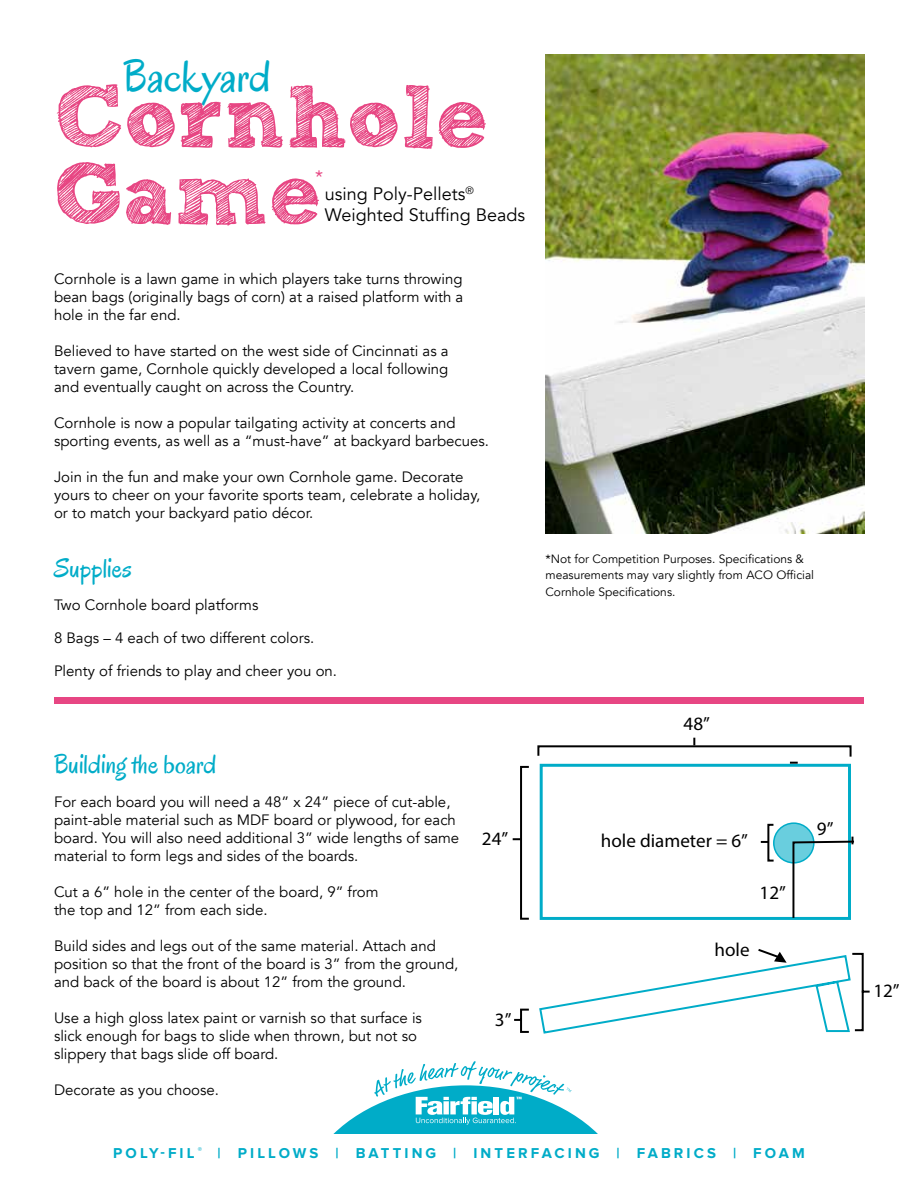
<style>
.page{position:relative;width:918px;height:1188px;background:#fff}
.page>*{position:absolute;margin:0;border:0;box-sizing:border-box;transform-origin:0 0}
.t1{font:88.5px/76.5px "Sketch Rockwell";color:#e74683}
.t2{font:45px "Oregano";color:#00acc8}
.t3{font:27px "Oregano";color:#00acc8}
.t4{font:18.9px "Myriad Pro";color:#000}
.t5{font:18px/21.6px "Avenir";color:#000}
.t6{font:18px "Avenir";color:#e74683}
.t7{font:15px/18px "Avenir";color:#000}
.t8{font:700 14.85px "Proxima Nova";letter-spacing:.21em;color:#00acc8}
.t9{font:12px/16.5px "Avenir";color:#000}
</style>
<div class="page">
<svg style="left:333px;top:1061px;width:265px;height:73px"></svg>
<svg style="left:512px;top:744px;width:358px;height:289px"></svg>
<svg style="left:513px;top:838px;width:7px;height:2px"></svg>
<svg style="left:790px;top:762px;width:8px;height:2px"></svg>
<svg style="left:693px;top:738px;width:2px;height:7px"></svg>
<svg style="left:791px;top:837px;width:65px;height:83px"></svg>
<svg style="left:761px;top:841px;width:6px;height:2px"></svg>
<div style="left:767px;top:824px;width:8px;height:38px;border:2px solid #000"></div>
<svg style="left:538px;top:952px;width:314px;height:82px"></svg>
<div style="left:54px;top:697px;width:810px;height:7px;background:#e74683"></div>
<img style="left:545px;top:55px;width:319px;height:478px">
<h2 class="t2" style="left:123px;top:48px;width:149px">Backyard</h2>
<h1 class="t1" style="left:54px;top:81px;width:436px">Cornhole<br>Game</h1>
<p class="t6" style="left:315px;top:166px;width:9px">*</p>
<p class="t5" style="left:325px;top:183px;width:202px">using Poly-Pellets<sup>®<br></sup>Weighted Stuffing Beads</p>
<p class="t7" style="left:54px;top:270px;width:411px;text-align:justify">Cornhole is a lawn game in which players take turns throwing bean bags (originally bags of corn) at a raised platform with a hole in the far end.</p>
<p class="t7" style="left:54px;top:342px;width:396px;text-align:justify">Believed to have started on the west side of Cincinnati as a tavern game, Cornhole quickly developed a local following and eventually caught on across the Country.</p>
<p class="t7" style="left:54px;top:414px;width:437px">Cornhole is now a popular tailgating activity at concerts and sporting events, as well as a “must-have” at backyard barbecues.</p>
<p class="t7" style="left:54px;top:468px;width:428px">Join in the fun and make your own Cornhole game. Decorate yours to cheer on your favorite sports team, celebrate a holiday, or to match your backyard patio décor.</p>
<h3 class="t3" style="left:54px;top:551px;width:80px">Supplies</h3>
<p class="t7" style="left:54px;top:596px;width:206px">Two Cornhole board platforms</p>
<p class="t7" style="left:54px;top:629px;width:262px">8 Bags – 4 each of two different colors.</p>
<p class="t7" style="left:54px;top:662px;width:285px">Plenty of friends to play and cheer you on.</p>
<h3 class="t3" style="left:54px;top:747px;width:164px">Building the board</h3>
<p class="t7" style="left:54px;top:793px;width:407px">For each board you will need a 48” x 24” piece of cut-able, paint-able material such as MDF board or plywood, for each board. You will also need additional 3” wide lengths of same material to form legs and sides of the boards.</p>
<p class="t7" style="left:54px;top:883px;width:326px">Cut a 6” hole in the center of the board, 9” from the top and 12” from each side.</p>
<p class="t7" style="left:54px;top:937px;width:406px">Build sides and legs out of the same material. Attach and position so that the front of the board is 3” from the ground, and back of the board is about 12” from the ground.</p>
<p class="t7" style="left:54px;top:1009px;width:370px">Use a high gloss latex paint or varnish so that surface is slick enough for bags to slide when thrown, but not so slippery that bags slide off board.</p>
<p class="t7" style="left:54px;top:1081px;width:167px">Decorate as you choose.</p>
<p class="t4" style="left:482px;top:827px;width:28px">24”</p>
<p class="t4" style="left:495px;top:1008px;width:18px">3”</p>
<p class="t9" style="left:545px;top:550px;width:270px">*Not for Competition Purposes. Specifications &amp; measurements may vary slightly from ACO Official<br>Cornhole Specifications.</p>
<p class="t4" style="left:684px;top:712px;width:28px">48”</p>
<p class="t4" style="left:601px;top:829px;width:149px">hole diameter = 6”</p>
<p class="t4" style="left:760px;top:881px;width:28px">12”</p>
<p class="t4" style="left:714px;top:938px;width:37px">hole</p>
<p class="t4" style="left:817px;top:817px;width:18px">9”</p>
<p class="t8" style="left:113px;top:1145px;width:693px">POLY-FIL <sup>®</sup> | PILLOWS | BATTING | INTERFACING | FABRICS | FOAM</p>
<p class="t4" style="left:873px;top:979px;width:28px">12”</p>
</div>
